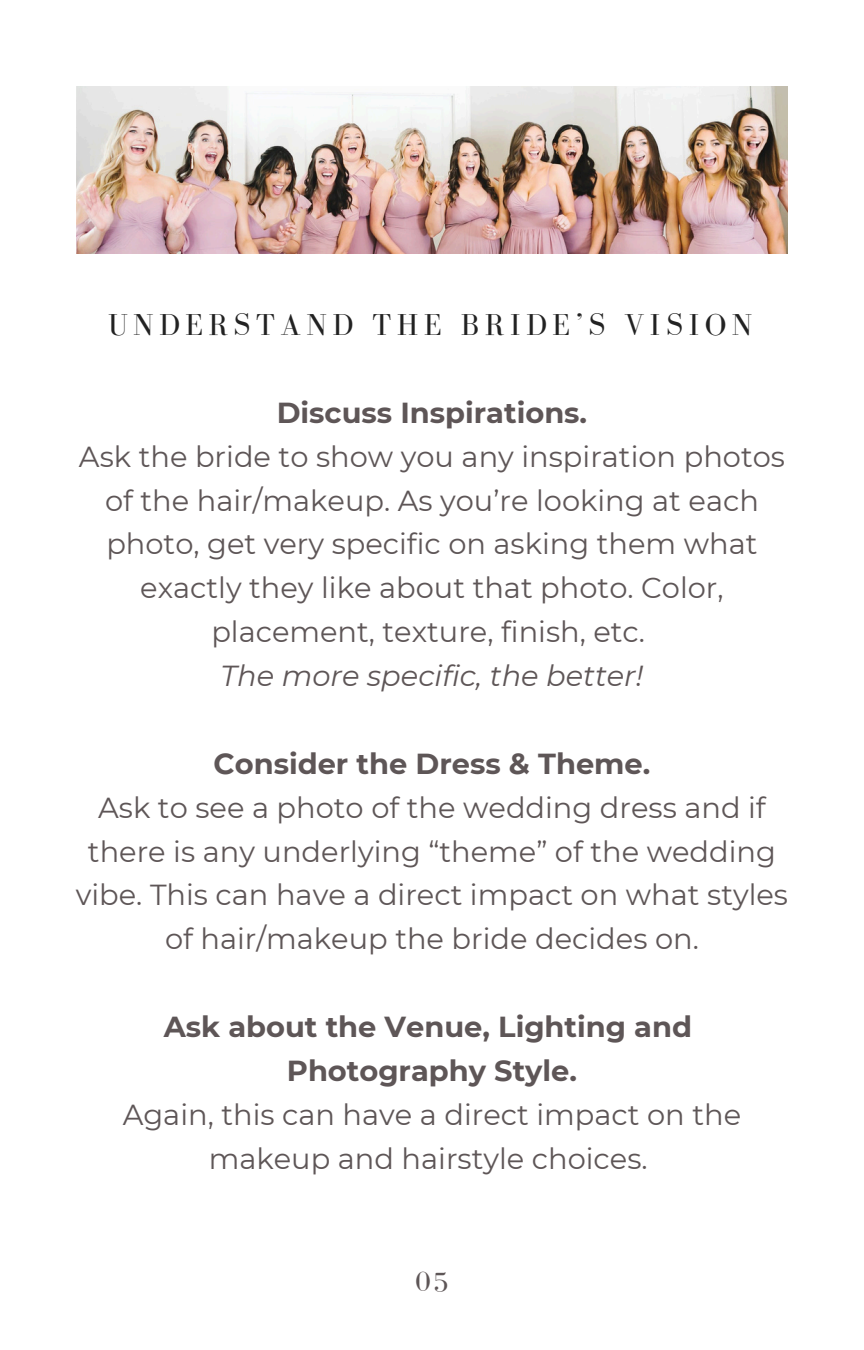
<style>
.page{position:relative;width:864px;height:1350px;background:#fff}
.page>*{position:absolute;margin:0;border:0;box-sizing:border-box;transform-origin:0 0}
.t1{font:31.05px "Bodoni FLF";letter-spacing:.175em;color:#222}
.t2{font:28.8px/43.9px "Montserrat";color:#5e5657;text-align:center}
.t3{font:700 28.8px "Montserrat";color:#5e5657}
.t4{font:italic 28.8px "Montserrat";color:#5e5657}
.t5{font:28.35px "Bodoni FLF";color:#5e5657}
</style>
<div class="page">
<img style="left:76px;top:86px;width:712px;height:168px">
<p class="t1" style="left:108px;top:308px;width:646px">UNDERSTAND THE BRIDE’S VISION</p>
<p class="t3" style="left:277px;top:395px;width:312px">Discuss Inspirations.</p>
<p class="t2" style="left:79px;top:434px;width:708px">Ask the bride to show you any inspiration photos of the hair/makeup. As you’re looking at each photo, get very specific on asking them what exactly they like about that photo. Color, placement, texture, finish, etc.</p>
<p class="t4" style="left:221px;top:658px;width:424px">The more specific, the better!</p>
<p class="t3" style="left:214px;top:746px;width:438px">Consider the Dress &amp; Theme.</p>
<p class="t2" style="left:76px;top:785px;width:714px">Ask to see a photo of the wedding dress and if there is any underlying “theme” of the wedding vibe. This can have a direct impact on what styles of hair/makeup the bride decides on.</p>
<p class="t3" style="left:164px;top:1009px;width:530px">Ask about the Venue, Lighting and</p>
<p class="t3" style="left:287px;top:1053px;width:292px">Photography Style.</p>
<p class="t2" style="left:123px;top:1093px;width:620px">Again, this can have a direct impact on the makeup and hairstyle choices.</p>
<h1 class="t5" style="left:415px;top:1267px;width:34px">05</h1>
</div>
